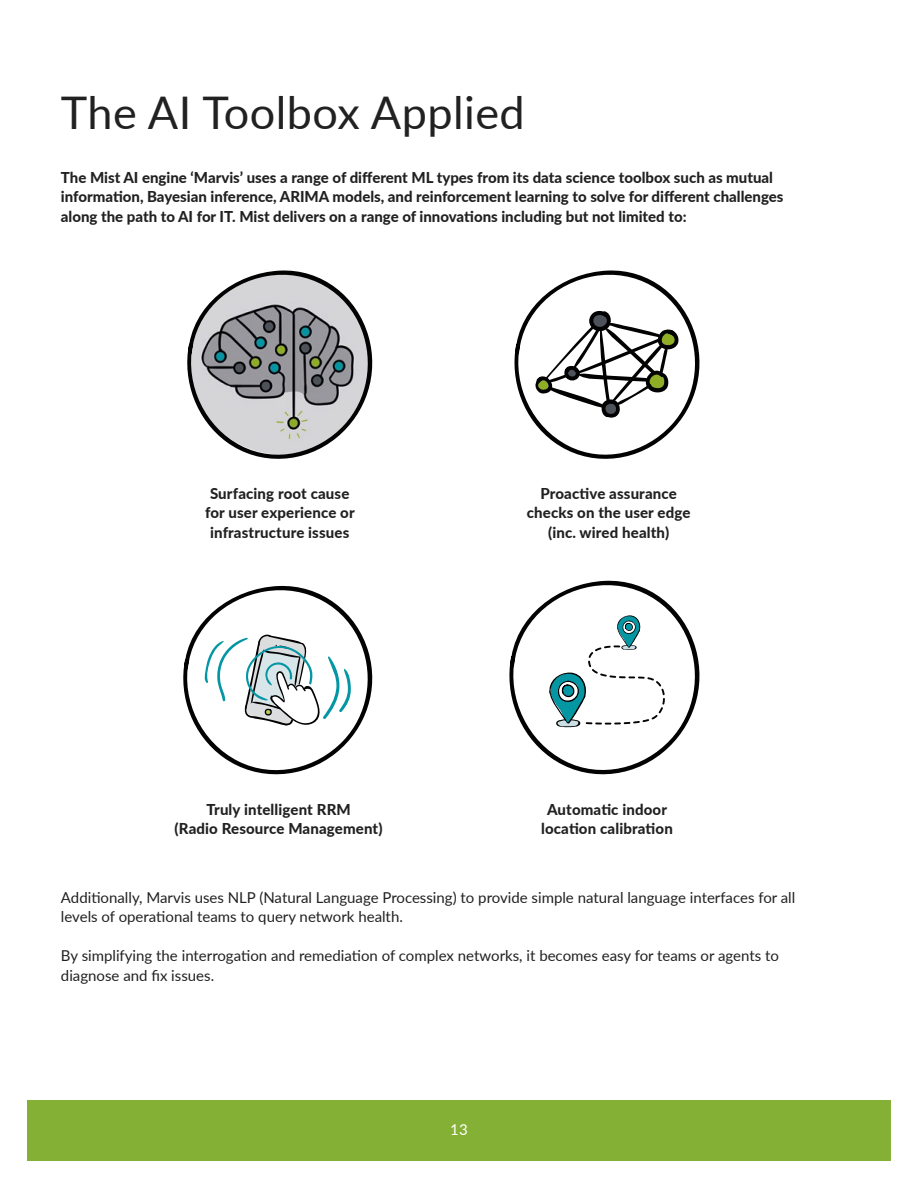
<style>
.page{position:relative;width:918px;height:1188px;background:#fff}
.page>*{position:absolute;margin:0;border:0;box-sizing:border-box;transform-origin:0 0}
.t1{font:45px "Lato";letter-spacing:.01em;color:#212121}
.t2{font:800 15px/19.5px "Lato";color:#212121;text-align:center}
.t3{font:15px/19.5px "Lato";color:#212121}
.t4{font:15px "Lato";color:#fff}
</style>
<div class="page">
<div style="left:27px;top:1100px;width:864px;height:61px;background:#84b135"></div>
<svg style="left:183px;top:585px;width:190px;height:190px"></svg>
<svg style="left:509px;top:580px;width:191px;height:195px"></svg>
<svg style="left:514px;top:270px;width:186px;height:189px"></svg>
<svg style="left:187px;top:270px;width:186px;height:189px"></svg>
<h1 class="t1" style="left:61px;top:81px;width:465px">The AI Toolbox Applied</h1>
<p class="t2" style="left:61px;top:167px;width:724px;text-align:left">The Mist AI engine ‘Marvis’ uses a range of different ML types from its data science toolbox such as mutual information, Bayesian inference, ARIMA models, and reinforcement learning to solve for different challenges along the path to AI for IT. Mist delivers on a range of innovations including but not limited to:</p>
<p class="t2" style="left:205px;top:483px;width:151px">Surfacing root cause for user experience or infrastructure issues</p>
<p class="t2" style="left:527px;top:483px;width:165px">Proactive assurance checks on the user edge (inc. wired health)</p>
<p class="t2" style="left:175px;top:799px;width:209px">Truly intelligent RRM<br>(Radio Resource Management)</p>
<p class="t2" style="left:541px;top:799px;width:133px">Automatic indoor location calibration</p>
<p class="t3" style="left:61px;top:887px;width:736px">Additionally, Marvis uses NLP (Natural Language Processing) to provide simple natural language interfaces for all levels of operational teams to query network health.</p>
<p class="t3" style="left:61px;top:946px;width:720px">By simplifying the interrogation and remediation of complex networks, it becomes easy for teams or agents to diagnose and fix issues.</p>
<p class="t4" style="left:450px;top:1119px;width:19px">13</p>
</div>
